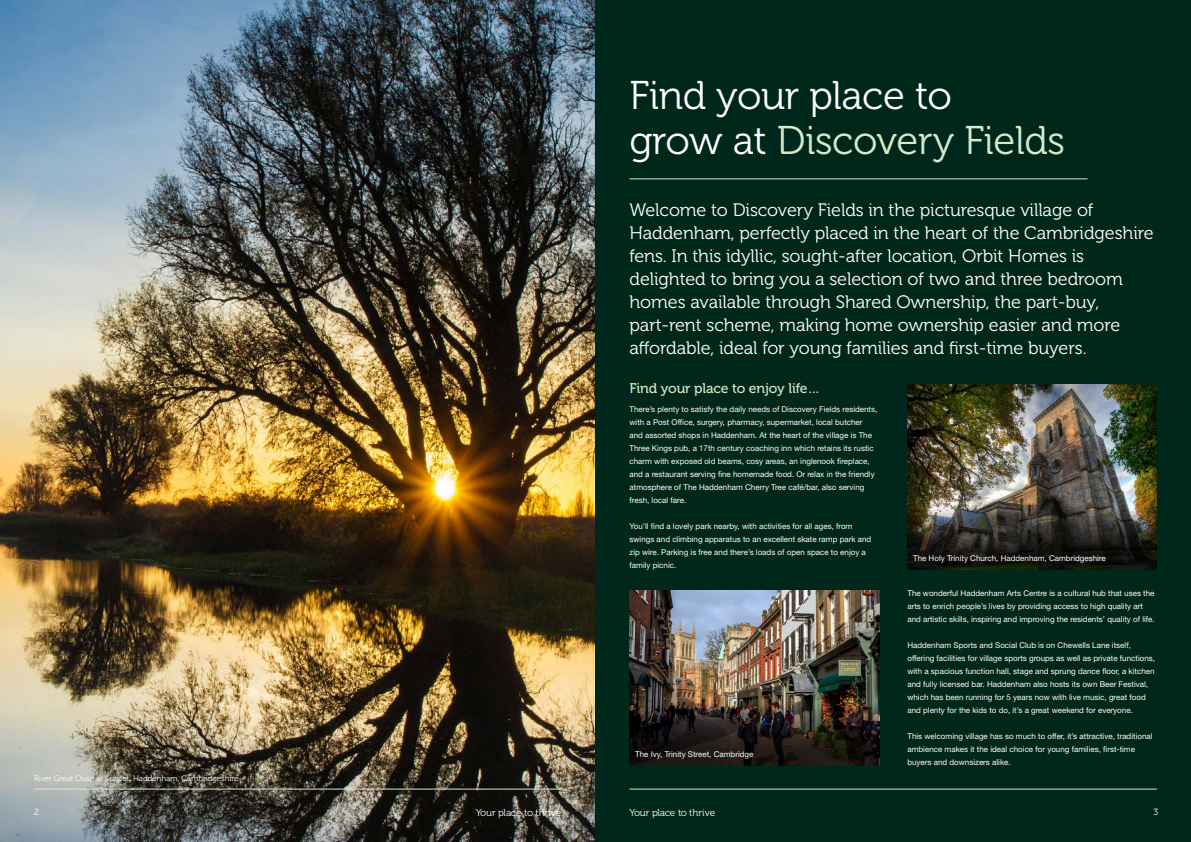
<style>
.page{position:relative;width:1191px;height:842px;background:#fff}
.page>*{position:absolute;margin:0;border:0;box-sizing:border-box;transform-origin:0 0}
.t1{font:40px/45px "Museo 300";letter-spacing:-.01em;color:#fff}
.t2{font:18px/23px "Museo 300";letter-spacing:-.005em;color:#fff}
.t3{font:14px "Museo 500";letter-spacing:-.01em;color:#d6e9ca}
.t4{font:10px "Museo 300";letter-spacing:-.01em;color:#fff}
.t5{font:9px "Museo 300";color:#fff}
.t6{font:8px/13px "Helvetica Neue LT Std";color:#fff}
.t7{font:8px "Museo 300";letter-spacing:-.01em;color:#fff}
.s1{color:#d6e9ca}
</style>
<div class="page">
<img style="left:0;top:0;width:595px;height:842px">
<hr style="left:34px;top:789px;width:527px;height:1px;background:#d6e9ca">
<div style="left:595px;top:0;width:596px;height:842px;background:#00271b"></div>
<hr style="left:629px;top:789px;width:528px;height:1px;background:#d6e9ca">
<hr style="left:629px;top:179px;width:458px;height:1px;background:#d6e9ca">
<img style="left:629px;top:590px;width:250px;height:113px">
<img style="left:629px;top:703px;width:250px;height:62px">
<img style="left:907px;top:384px;width:250px;height:124px">
<img style="left:907px;top:508px;width:250px;height:62px">
<p class="t7" style="left:34px;top:774px;width:206px">River Great Ouse at Sunset, Haddenham, Cambridgeshire</p>
<p class="t5" style="left:34px;top:807px;width:7px">2</p>
<p class="t4" style="left:476px;top:807px;width:87px">Your place to thrive</p>
<h1 class="t1" style="left:629px;top:74px;width:437px">Find your place to<br>grow at <span class="s1">Discovery Fields</span></h1>
<p class="t2" style="left:629px;top:198px;width:525px">Welcome to Discovery Fields in the picturesque village of Haddenham, perfectly placed in the heart of the Cambridgeshire fens. In this idyllic, sought-after location, Orbit Homes is delighted to bring you a selection of two and three bedroom homes available through Shared Ownership, the part-buy, part-rent scheme, making home ownership easier and more affordable, ideal for young families and first-time buyers.</p>
<h3 class="t3" style="left:629px;top:381px;width:192px">Find your place to enjoy life…</h3>
<p class="t6" style="left:629px;top:402px;width:249px">There’s plenty to satisfy the daily needs of Discovery Fields residents, with a Post Office, surgery, pharmacy, supermarket, local butcher and assorted shops in Haddenham. At the heart of the village is The Three Kings pub, a 17th century coaching inn which retains its rustic charm with exposed old beams, cosy areas, an inglenook fireplace, and a restaurant serving fine homemade food. Or relax in the friendly atmosphere of The Haddenham Cherry Tree café/bar, also serving fresh, local fare.</p>
<p class="t6" style="left:629px;top:519px;width:243px">You’ll find a lovely park nearby, with activities for all ages, from swings and climbing apparatus to an excellent skate ramp park and zip wire. Parking is free and there’s loads of open space to enjoy a family picnic.</p>
<p class="t6" style="left:635px;top:747px;width:120px">The Ivy, Trinity Street, Cambridge</p>
<p class="t4" style="left:629px;top:807px;width:87px">Your place to thrive</p>
<p class="t6" style="left:913px;top:552px;width:194px">The Holy Trinity Church, Haddenham, Cambridgeshire</p>
<p class="t6" style="left:907px;top:587px;width:249px">The wonderful Haddenham Arts Centre is a cultural hub that uses the arts to enrich people’s lives by providing access to high quality art and artistic skills, inspiring and improving the residents’ quality of life.</p>
<p class="t6" style="left:907px;top:639px;width:249px">Haddenham Sports and Social Club is on Chewells Lane itself, offering facilities for village sports groups as well as private functions, with a spacious function hall, stage and sprung dance floor, a kitchen and fully licensed bar. Haddenham also hosts its own Beer Festival, which has been running for 5 years now with live music, great food and plenty for the kids to do, it’s a great weekend for everyone.</p>
<p class="t6" style="left:907px;top:729px;width:247px">This welcoming village has so much to offer, it’s attractive, traditional ambience makes it the ideal choice for young families, first-time buyers and downsizers alike.</p>
<p class="t5" style="left:1153px;top:807px;width:6px">3</p>
</div>
